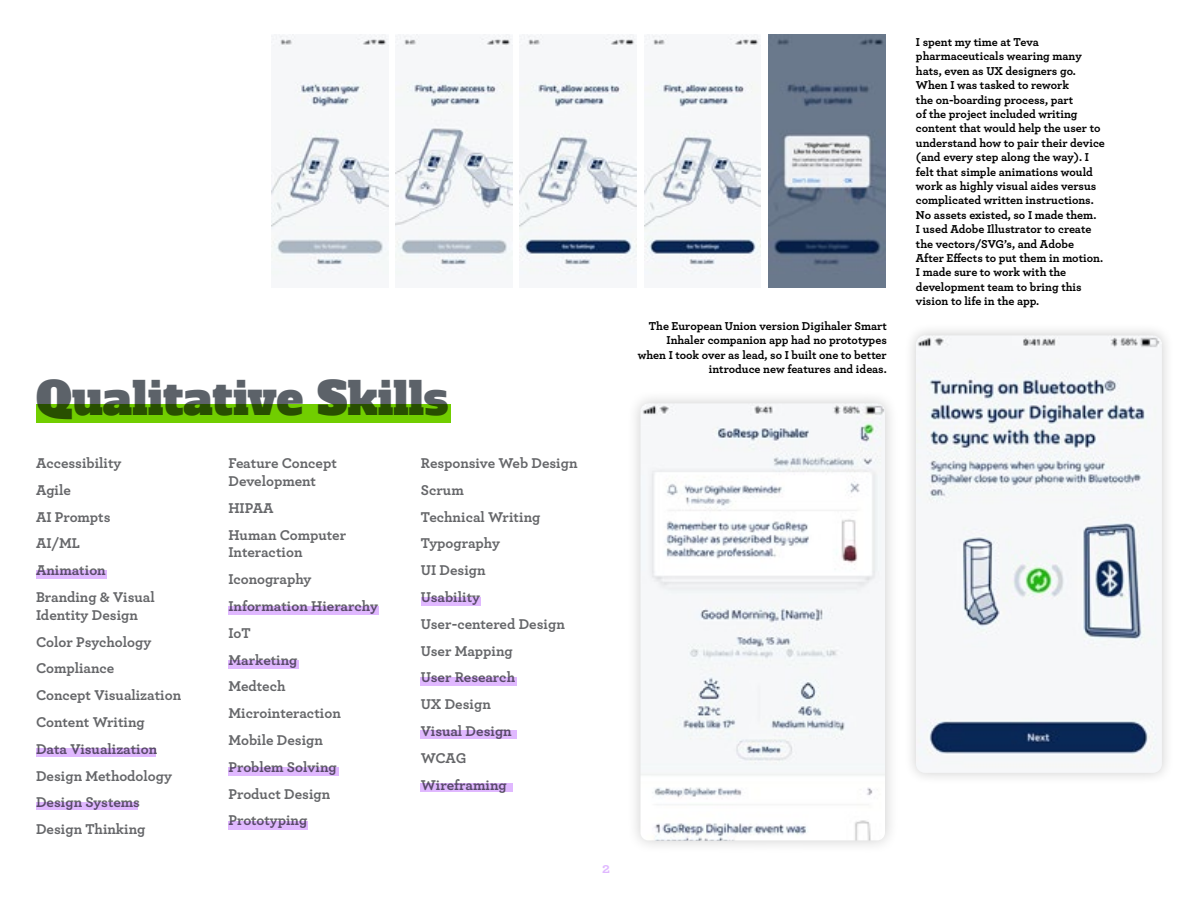
<style>
.page{position:relative;width:1200px;height:900px;background:#fff}
.page>*{position:absolute;margin:0;border:0;box-sizing:border-box;transform-origin:0 0}
.t1{font:45px "Alfa Slab One";color:#5c6269}
.t2{font:700 15px "Archer Pro";color:#e0b8ff}
.t3{font:700 14.85px/26.8px "Archer Pro";color:#656669}
.t4{font:700 12px/14.4px "Archer Pro";color:#000}
</style>
<div class="page">
<div style="left:36px;top:570px;width:70px;height:9px;background:#e0b8ff"></div>
<div style="left:36px;top:749px;width:119px;height:8px;background:#e0b8ff"></div>
<div style="left:36px;top:802px;width:101px;height:8px;background:#e0b8ff"></div>
<div style="left:228px;top:606px;width:151px;height:8px;background:#e0b8ff"></div>
<div style="left:228px;top:660px;width:71px;height:8px;background:#e0b8ff"></div>
<div style="left:228px;top:767px;width:110px;height:9px;background:#e0b8ff"></div>
<div style="left:228px;top:821px;width:80px;height:9px;background:#e0b8ff"></div>
<div style="left:420px;top:784px;width:93px;height:8px;background:#e0b8ff"></div>
<div style="left:421px;top:598px;width:59px;height:8px;background:#e0b8ff"></div>
<div style="left:420px;top:731px;width:97px;height:8px;background:#e0b8ff"></div>
<div style="left:36px;top:404px;width:414px;height:18px;background:#71ce00"></div>
<div style="left:421px;top:678px;width:96px;height:8px;background:#e0b8ff"></div>
<img style="left:272px;top:35px;width:116px;height:241px">
<img style="left:396px;top:35px;width:117px;height:241px">
<img style="left:520px;top:35px;width:117px;height:240px">
<img style="left:644px;top:35px;width:117px;height:240px">
<img style="left:768px;top:35px;width:117px;height:253px">
<div style="left:903px;top:323px;width:272px;height:462px;background:#000;opacity:.2"></div>
<img style="left:916px;top:335px;width:246px;height:438px">
<div style="left:627px;top:390px;width:273px;height:465px;background:#000;opacity:.2"></div>
<img style="left:640px;top:403px;width:245px;height:437px">
<h1 class="t1" style="left:36px;top:368px;width:414px">Qualitative Skills</h1>
<p class="t3" style="left:36px;top:449px;width:120px">Accessibility<br>Agile<br>AI Prompts<br>AI/ML<br>Animation<br>Branding &amp; Visual</p>
<p class="t3" style="left:36px;top:601px;width:147px">Identity Design<br>Color Psychology<br>Compliance<br>Concept Visualization<br>Content Writing<br>Data Visualization<br>Design Methodology<br>Design Systems<br>Design Thinking</p>
<p class="t3" style="left:421px;top:449px;width:158px">Responsive Web Design<br>Scrum<br>Technical Writing<br>Typography<br>UI Design<br>Usability<br>User-centered Design<br>User Mapping<br>User Research<br>UX Design<br>Visual Design<br>WCAG<br>Wireframing</p>
<p class="t3" style="left:228px;top:453px;width:110px;line-height:17.9px">Feature Concept<br>Development</p>
<p class="t3" style="left:228px;top:493px;width:119px">HIPAA<br>Human Computer</p>
<p class="t3" style="left:228px;top:538px;width:151px">Interaction<br>Iconography<br>Information Hierarchy<br>IoT<br>Marketing<br>Medtech<br>Microinteraction<br>Mobile Design<br>Problem Solving<br>Product Design<br>Prototyping</p>
<p class="t2" style="left:602px;top:856px;width:9px">2</p>
<p class="t4" style="left:638px;top:318px;width:251px;text-align:right">The European Union version Digihaler Smart Inhaler companion app had no prototypes when I took over as lead, so I built one to better introduce new features and ideas.</p>
<p class="t4" style="left:916px;top:34px;width:191px">I spent my time at Teva pharmaceuticals wearing many hats, even as UX designers go.<br>When I was tasked to rework<br>the on-boarding process, part<br>of the project included writing content that would help the user to understand how to pair their device (and every step along the way). I felt that simple animations would work as highly visual aides versus complicated written instructions.<br>No assets existed, so I made them.<br>I used Adobe Illustrator to create the vectors/SVG’s, and Adobe<br>After Effects to put them in motion.<br>I made sure to work with the development team to bring this vision to life in the app.</p>
</div>
